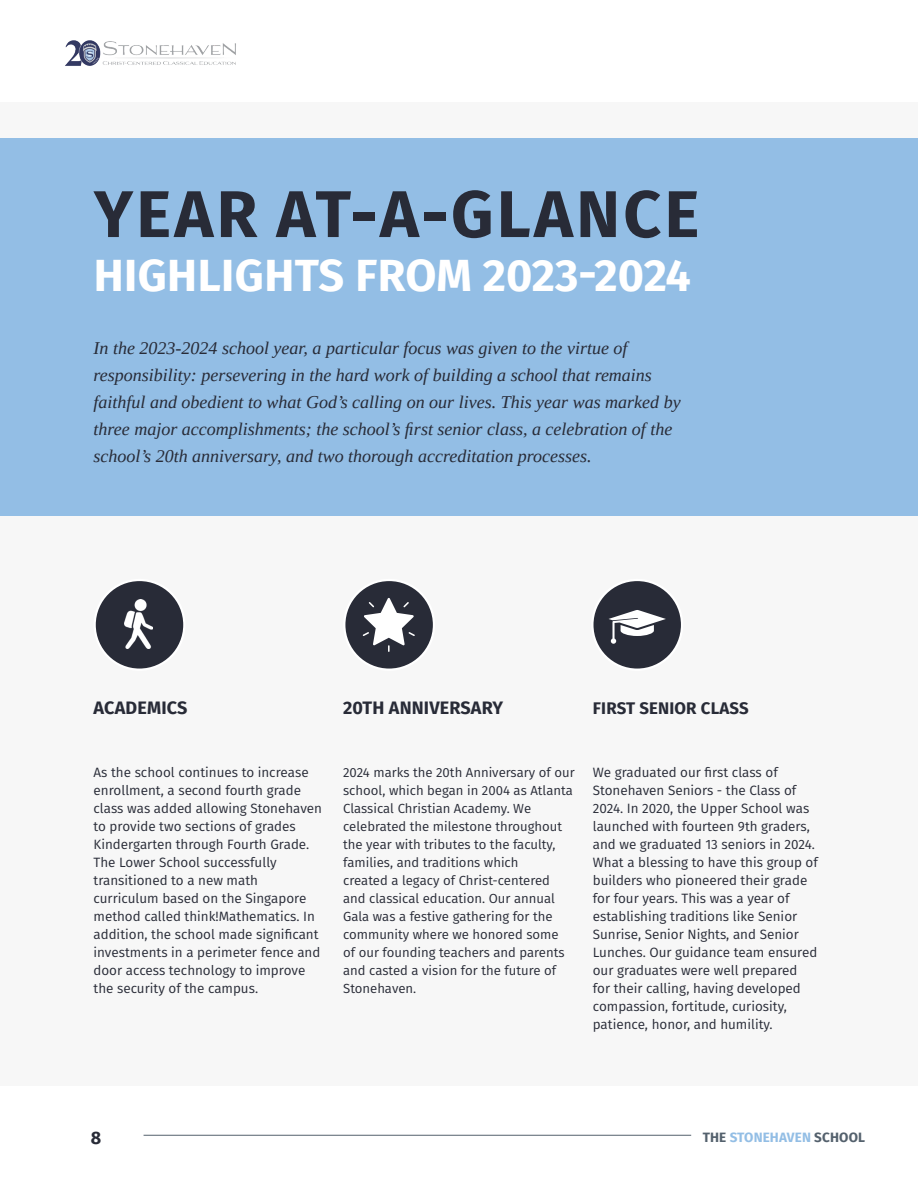
<style>
.page{position:relative;width:918px;height:1188px;background:#fff}
.page>*{position:absolute;margin:0;border:0;box-sizing:border-box;transform-origin:0 0}
.t1{font:700 66px "Fira Sans";letter-spacing:.05em;color:#282b37}
.t2{font:700 45px "Fira Sans";letter-spacing:.005em;color:#fff}
.t3{font:italic 18px/27px "Liberation Serif";color:#282b37}
.t4{font:700 18px "Fira Sans";letter-spacing:.01em;color:#282b37}
.t5{font:700 16.8px "Fira Sans";letter-spacing:.01em;color:#282b37}
.t6{font:13.5px/18px "Fira Sans";color:#282b37}
.t7{font:700 13.5px "Fira Sans";letter-spacing:.01em;color:#93bee5}
.t8{font:13.2px/18px "Fira Sans";color:#282b37}
.s1{color:#54616d}
</style>
<div class="page">
<div style="left:0;top:102px;width:918px;height:984px;background:#f7f7f7"></div>
<div style="left:0;top:138px;width:918px;height:378px;background:#93bee5"></div>
<div style="left:95px;top:580px;width:89px;height:90px;background:#282b37;border-radius:50%"></div>
<img style="left:125px;top:599px;width:28px;height:50px">
<div style="left:94px;top:579px;width:91px;height:92px;border:2px solid #fff;border-radius:50%"></div>
<div style="left:344px;top:580px;width:90px;height:90px;background:#282b37;border-radius:50%"></div>
<div style="left:343px;top:579px;width:92px;height:92px;border:2px solid #fff;border-radius:50%"></div>
<div style="left:592px;top:580px;width:90px;height:90px;background:#282b37;border-radius:50%"></div>
<div style="left:591px;top:579px;width:92px;height:92px;border:2px solid #fff;border-radius:50%"></div>
<svg style="left:363px;top:598px;width:52px;height:54px"></svg>
<svg style="left:609px;top:610px;width:57px;height:34px"></svg>
<hr style="left:144px;top:1135px;width:547px;height:1px;background:#54616d">
<img style="left:65px;top:40px;width:171px;height:26px">
<h1 class="t1" style="left:94px;top:159px;width:607px">YEAR AT-A-GLANCE</h1>
<h2 class="t2" style="left:94px;top:238px;width:599px">HIGHLIGHTS FROM 2023-2024</h2>
<p class="t3" style="left:94px;top:334px;width:589px">In the 2023-2024 school year, a particular focus was given to the virtue of responsibility: persevering in the hard work of building a school that remains faithful and obedient to what God’s calling on our lives. This year was marked by three major accomplishments; the school’s first senior class, a celebration of the school’s 20th anniversary, and two thorough accreditation processes.</p>
<h3 class="t4" style="left:94px;top:693px;width:95px">ACADEMICS</h3>
<h3 class="t4" style="left:343px;top:693px;width:162px">20TH ANNIVERSARY</h3>
<p class="t5" style="left:593px;top:694px;width:157px">FIRST SENIOR CLASS</p>
<p class="t6" style="left:94px;top:763px;width:230px">As the school continues to increase enrollment, a second fourth grade class was added allowing Stonehaven to provide two sections of grades Kindergarten through Fourth Grade.<br>The Lower School successfully transitioned to a new math curriculum based on the Singapore method called think!Mathematics. In addition, the school made significant investments in a perimeter fence and door access technology to improve the security of the campus.</p>
<p class="t8" style="left:343px;top:763px;width:233px">2024 marks the 20th Anniversary of our school, which began in 2004 as Atlanta Classical Christian Academy. We celebrated the milestone throughout the year with tributes to the faculty, families, and traditions which<br>created a legacy of Christ-centered and classical education. Our annual Gala was a festive gathering for the community where we honored some<br>of our founding teachers and parents and casted a vision for the future of Stonehaven.</p>
<p class="t6" style="left:593px;top:763px;width:227px">We graduated our first class of Stonehaven Seniors - the Class of 2024. In 2020, the Upper School was launched with fourteen 9th graders, and we graduated 13 seniors in 2024.<br>What a blessing to have this group of builders who pioneered their grade for four years. This was a year of establishing traditions like Senior Sunrise, Senior Nights, and Senior Lunches. Our guidance team ensured our graduates were well prepared for their calling, having developed compassion, fortitude, curiosity, patience, honor, and humility.</p>
<h3 class="t4" style="left:91px;top:1122px;width:12px">8</h3>
<p class="t7" style="left:703px;top:1126px;width:164px"><span class="s1">THE</span> STONEHAVEN <span class="s1">SCHOOL</span></p>
</div>
